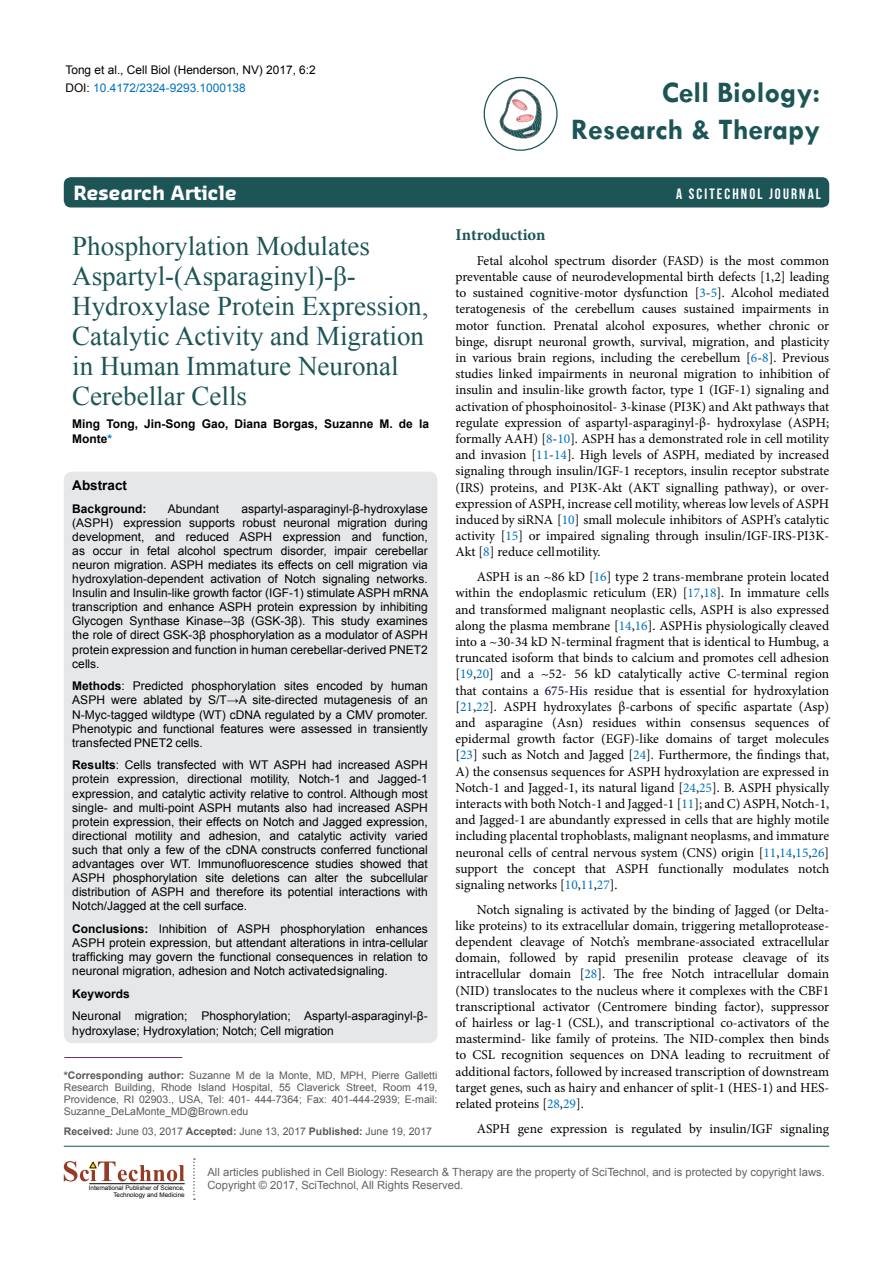
<style>
.page{position:relative;width:893px;height:1263px;background:#fff}
.page>*{position:absolute;margin:0;border:0;box-sizing:border-box;transform-origin:0 0}
.t1{font:700 30px/37.5px "Tw Cen";color:#1d5557;text-align:right}
.t2{font:27px/30px "Times New Roman";color:#1d5557}
.t3{font:700 19.2px "Sansa";color:#fff}
.t4{font:700 16.5px "Minion Pro";color:#1d5557}
.t5{font:15px "Bebas Neue";letter-spacing:.14em;color:#fff}
.t6{font:13.5px/16.2px "Minion Pro";color:#000;text-align:justify}
.t7{font:700 13.5px "Arial";color:#000}
.t8{font:12px/14.1px "Arial";color:#000;text-align:justify}
.t9{font:700 12px/14.4px "Arial";color:#000}
.t10{font:11.85px/17.9px "Arial";color:#000}
.t11{font:11.25px/13.5px "Arial";color:#636466}
.t12{font:10.5px/12px "Arial";color:#58595b;text-align:justify}
.t13{font:6.3px/7.6px "Arial";color:#000;text-align:right}
.s1{color:#0072bc}
.s2{font-weight:700}
.s3{color:#003}
</style>
<div class="page">
<div style="left:64px;top:177px;width:765px;height:30px;background:#1d5557;border-radius:7px"></div>
<hr style="left:64px;top:1146px;width:765px;height:1px;background:#1d5557">
<svg style="left:500px;top:89px;width:42px;height:50px"></svg>
<div style="left:484px;top:77px;width:74px;height:74px;border:1px solid #1d5557;border-radius:50%"></div>
<svg style="left:193px;top:1158px;width:2px;height:42px"></svg>
<svg style="left:64px;top:1161px;width:121px;height:20px"></svg>
<hr style="left:89px;top:1183px;width:96px;height:1px;background:#000">
<div style="left:64px;top:472px;width:373px;height:571px;background:#e6e7e8;border-radius:9px"></div>
<hr style="left:64px;top:1057px;width:118px;height:1px;background:#693163">
<p class="t10" style="left:65px;top:61px;width:252px">Tong et al., Cell Biol (Henderson, NV) 2017, 6:2<br>DOI: <span class="s1">10.4172/2324-9293.1000138</span></p>
<h3 class="t3" style="left:74px;top:181px;width:165px">Research Article</h3>
<h2 class="t2" style="left:72px;top:231px;width:358px">Phosphorylation Modulates<br>Aspartyl-(Asparaginyl)-β-<br>Hydroxylase Protein Expression,<br>Catalytic Activity and Migration in Human Immature Neuronal<br>Cerebellar Cells</h2>
<p class="t9" style="left:72px;top:417px;width:358px">Ming Tong, Jin-Song Gao, Diana Borgas, Suzanne M. de la<br>Monte<span class="s1">*</span></p>
<p class="t7" style="left:72px;top:476px;width:56px">Abstract</p>
<p class="t9" style="left:72px;top:501px;width:76px">Background:</p>
<p class="t8" style="left:168px;top:501px;width:53px">Abundant</p>
<p class="t8" style="left:72px;top:501px;width:358px;text-indent:169px">aspartyl-asparaginyl-β-hydroxylase (ASPH) expression supports robust neuronal migration during development, and reduced ASPH expression and function, as occur in fetal alcohol spectrum disorder, impair cerebellar neuron migration. ASPH mediates its effects on cell migration via hydroxylation-dependent activation of Notch signaling networks.<br>Insulin and Insulin-like growth factor (IGF-1) stimulate ASPH mRNA transcription and enhance ASPH protein expression by inhibiting Glycogen Synthase Kinase--3β (GSK-3β). This study examines the role of direct GSK-3β phosphorylation as a modulator of ASPH protein expression and function in human cerebellar-derived PNET2 cells.</p>
<p class="t8" style="left:72px;top:679px;width:357px"><span class="s2">Methods</span>: Predicted phosphorylation sites encoded by human ASPH were ablated by S/T→A site-directed mutagenesis of an N-Myc-tagged wildtype (WT) cDNA regulated by a CMV promoter.<br>Phenotypic and functional features were assessed in transiently transfected PNET2 cells.</p>
<p class="t8" style="left:72px;top:758px;width:357px"><span class="s2">Results</span>: Cells transfected with WT ASPH had increased ASPH protein expression, directional motility, Notch-1 and Jagged-1 expression, and catalytic activity relative to control. Although most single- and multi-point ASPH mutants also had increased ASPH protein expression, their effects on Notch and Jagged expression, directional motility and adhesion, and catalytic activity varied such that only a few of the cDNA constructs conferred functional advantages over WT. Immunofluorescence studies showed that ASPH phosphorylation site deletions can alter the subcellular distribution of ASPH and therefore its potential interactions with Notch/Jagged at the cell surface.</p>
<p class="t8" style="left:72px;top:922px;width:357px"><span class="s2">Conclusions:</span> Inhibition of ASPH phosphorylation enhances ASPH protein expression, but attendant alterations in intra-cellular trafficking may govern the functional consequences in relation to neuronal migration, adhesion and Notch activated signaling.</p>
<p class="t9" style="left:72px;top:987px;width:59px">Keywords</p>
<p class="t8" style="left:72px;top:1009px;width:357px">Neuronal migration; Phosphorylation; Aspartyl-asparaginyl-β&shy;hydroxylase; Hydroxylation; Notch; Cell migration</p>
<p class="t12" style="left:64px;top:1069px;width:375px"><span class="s2">*Corresponding author:</span> Suzanne M de la Monte, MD, MPH, Pierre Galletti Research Building, Rhode Island Hospital, 55 Claverick Street, Room 419, Providence, RI 02903., USA, Tel: 401- 444-7364; Fax: 401-444-2939; E-mail:<br>Suzanne_DeLaMonte_MD@Brown.edu</p>
<p class="t12" style="left:64px;top:1125px;width:370px"><span class="s2">Received:</span> June 03, 2017 <span class="s2">Accepted:</span> June 13, 2017 <span class="s2">Published:</span> June 19, 2017</p>
<h1 class="t1" style="left:571px;top:73px;width:251px">Cell Biology:<br>Research &amp; Therapy</h1>
<p class="t5" style="left:676px;top:186px;width:146px">A SCITECHNOL JOURNAL</p>
<p class="t4" style="left:455px;top:223px;width:92px">Introduction</p>
<p class="t6" style="left:455px;top:252px;width:375px;text-indent:21px">Fetal alcohol spectrum disorder (FASD) is the most common preventable cause of neurodevelopmental birth defects [1,2] leading to sustained cognitive-motor dysfunction [<span class="s1">3</span>-<span class="s1">5</span>]. Alcohol mediated teratogenesis of the cerebellum causes sustained impairments in motor function. Prenatal alcohol exposures, whether chronic or binge, disrupt neuronal growth, survival, migration, and plasticity in various brain regions, including the cerebellum [<span class="s1">6</span>-<span class="s1">8</span>]. Previous studies linked impairments in neuronal migration to inhibition of insulin and insulin-like growth factor, type 1 (IGF-1) signaling and activation of phosphoinositol- 3-kinase (PI3K) and Akt pathways that regulate expression of aspartyl-asparaginyl-β- hydroxylase (ASPH; formally AAH) [<span class="s1">8</span>-<span class="s1">10</span>]. ASPH has a demonstrated role in cell motility and invasion [<span class="s1">11</span>-<span class="s1">14</span>]. High levels of ASPH, mediated by increased signaling through insulin/IGF-1 receptors, insulin receptor substrate (IRS) proteins, and PI3K-Akt (AKT signalling pathway), or over&shy;expression of ASPH, increase cell motility, whereas low levels of ASPH induced by siRNA [<span class="s1">10</span>] small molecule inhibitors of ASPH’s catalytic activity [<span class="s1">15</span>] or impaired signaling through insulin/IGF-IRS-PI3K-Akt [<span class="s1">8</span>] reduce cell motility.</p>
<p class="t6" style="left:455px;top:569px;width:375px;text-indent:21px">ASPH is an ~86 kD [<span class="s1">16</span>] type 2 trans-membrane protein located within the endoplasmic reticulum (ER) [<span class="s1">17</span>,<span class="s1">18</span>]. In immature cells and transformed malignant neoplastic cells, ASPH is also expressed along the plasma membrane [<span class="s1">14</span>,<span class="s1">16</span>]. ASPH is physiologically cleaved into a ~30-34 kD N-terminal fragment that is identical to Humbug, a truncated isoform that binds to calcium and promotes cell adhesion [<span class="s1">19</span>,<span class="s1">20</span>] and a ~52- 56 kD catalytically active C-terminal region that contains a <span class="s3">675-His</span> residue that is essential for hydroxylation [<span class="s1">21</span>,<span class="s1">22</span>]. ASPH hydroxylates β-carbons of specific aspartate (Asp) and asparagine (Asn) residues within consensus sequences of epidermal growth factor (EGF)-like domains of target molecules [<span class="s1">23</span>] such as Notch and Jagged [<span class="s1">24</span>]. Furthermore, the findings that, A) the consensus sequences for ASPH hydroxylation are expressed in Notch-1 and Jagged-1, its natural ligand [<span class="s1">24</span>,<span class="s1">25</span>]. B. ASPH physically interacts with both Notch-1 and Jagged-1 [<span class="s1">11</span>]; and C) ASPH, Notch-1, and Jagged-1 are abundantly expressed in cells that are highly motile including placental trophoblasts, malignant neoplasms, and immature neuronal cells of central nervous system (CNS) origin [<span class="s1">11</span>,<span class="s1">14</span>,<span class="s1">15</span>,<span class="s1">26</span>] support the concept that ASPH functionally modulates notch signaling networks [<span class="s1">10</span>,<span class="s1">11</span>,<span class="s1">27</span>].</p>
<p class="t6" style="left:455px;top:901px;width:375px;text-indent:21px">Notch signaling is activated by the binding of Jagged (or Delta&shy;like proteins) to its extracellular domain, triggering metalloprotease&shy;dependent cleavage of Notch’s membrane-associated extracellular domain, followed by rapid presenilin protease cleavage of its intracellular domain [<span class="s1">28</span>]. The free Notch intracellular domain (NID) translocates to the nucleus where it complexes with the CBF1 transcriptional activator (Centromere binding factor), suppressor of hairless or lag-1 (CSL), and transcriptional co-activators of the mastermind- like family of proteins. The NID-complex then binds to CSL recognition sequences on DNA leading to recruitment of additional factors, followed by increased transcription of downstream target genes, such as hairy and enhancer of split-1 (HES-1) and HES&shy;related proteins [<span class="s1">28</span>,<span class="s1">29</span>].</p>
<p class="t6" style="left:477px;top:1120px;width:354px">ASPH gene expression is regulated by insulin/IGF signaling</p>
<p class="t13" style="left:89px;top:1184px;width:97px">International Publisher of Science,<br>Technology and Medicine</p>
<p class="t11" style="left:207px;top:1165px;width:619px">All articles published in Cell Biology: Research &amp; Therapy are the property of SciTechnol, and is protected by copyright laws.<br>Copyright © 2017, SciTechnol, All Rights Reserved.</p>
</div>
